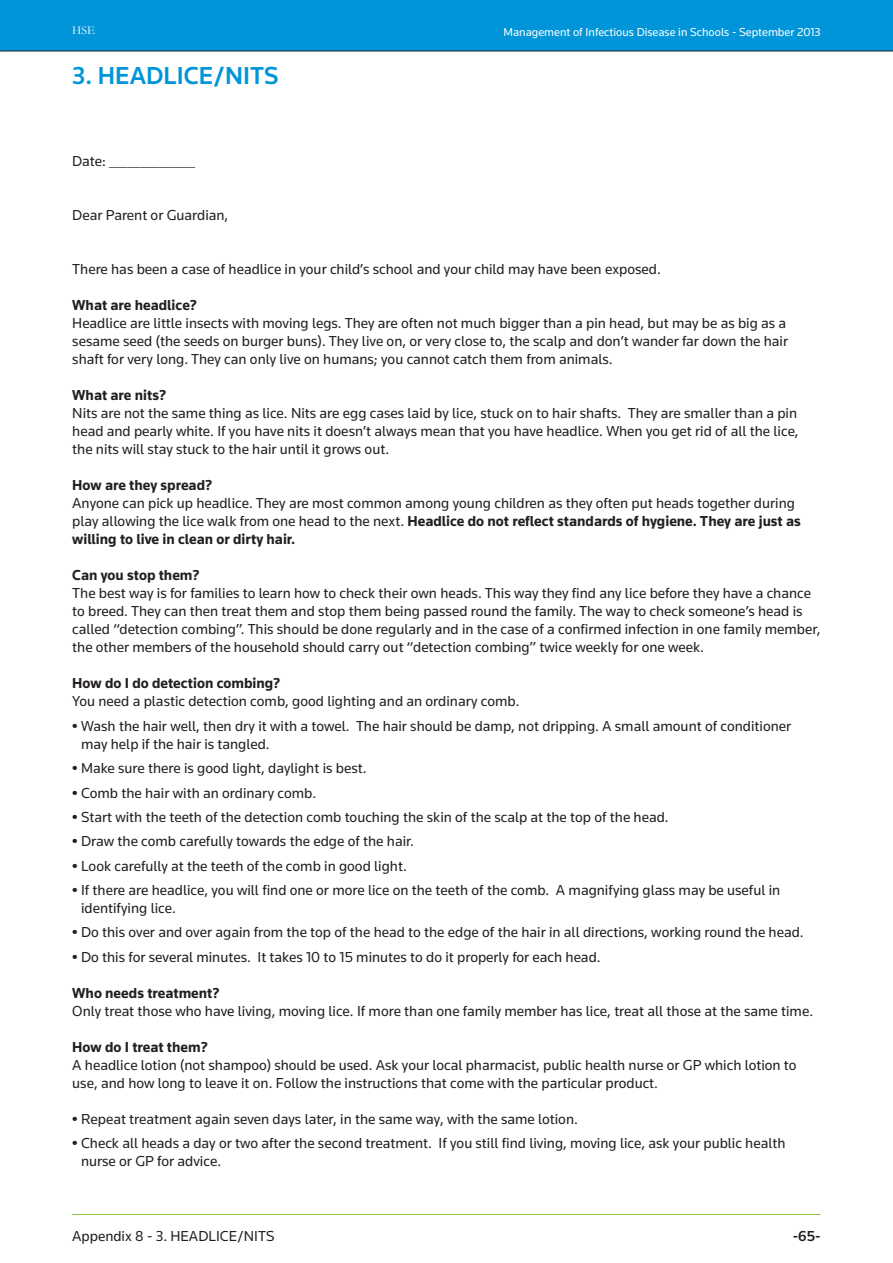
<style>
.page{position:relative;width:893px;height:1263px;background:#fff}
.page>*{position:absolute;margin:0;border:0;box-sizing:border-box;transform-origin:0 0}
.t1{font:500 25.5px "Knowledge";color:#0095d9}
.t2{font:15px/18px "Knowledge";color:#231f20}
.t3{font:700 15px "Knowledge";color:#231f20}
.t4{font:500 15px "Knowledge";color:#231f20}
.t5{font:12px "Knowledge";color:#fff}
.t6{font:12px "Garamond";color:#fff}
.s1{font-weight:700}
</style>
<div class="page">
<div style="left:0;top:0;width:893px;height:51px;background:#0095d9"></div>
<hr style="left:0;top:51px;width:893px;height:1px;background:#231f20">
<hr style="left:72px;top:1214px;width:749px;height:1px;background:#8bc63e">
<p class="t6" style="left:72px;top:23px;width:24px">HSE</p>
<p class="t5" style="left:503px;top:24px;width:319px">Management of Infectious Disease in Schools - September 2013</p>
<h1 class="t1" style="left:72px;top:59px;width:208px">3. HEADLICE/NITS</h1>
<p class="t2" style="left:72px;top:152px;width:124px">Date: ______________</p>
<p class="t2" style="left:72px;top:206px;width:158px">Dear Parent or Guardian,</p>
<p class="t2" style="left:72px;top:260px;width:590px">There has been a case of headlice in your child’s school and your child may have been exposed.</p>
<p class="t3" style="left:72px;top:296px;width:126px">What are headlice?</p>
<p class="t2" style="left:72px;top:314px;width:717px;text-align:justify">Headlice are little insects with moving legs. They are often not much bigger than a pin head, but may be as big as a sesame seed (the seeds on burger buns). They live on, or very close to, the scalp and don’t wander far down the hair shaft for very long. They can only live on humans; you cannot catch them from animals.</p>
<p class="t3" style="left:72px;top:386px;width:95px">What are nits?</p>
<p class="t2" style="left:72px;top:404px;width:728px;text-align:justify">Nits are not the same thing as lice. Nits are egg cases laid by lice, stuck on to hair shafts. They are smaller than a pin head and pearly white. If you have nits it doesn’t always mean that you have headlice. When you get rid of all the lice, the nits will stay stuck to the hair until it grows out.</p>
<p class="t3" style="left:72px;top:476px;width:142px">How are they spread?</p>
<p class="t2" style="left:72px;top:494px;width:730px">Anyone can pick up headlice. They are most common among young children as they often put heads together during play allowing the lice walk from one head to the next. <span class="s1">Headlice do not reflect standards of hygiene. They are just as willing to live in clean or dirty hair.</span></p>
<p class="t3" style="left:72px;top:566px;width:129px">Can you stop them?</p>
<p class="t2" style="left:72px;top:584px;width:750px">The best way is for families to learn how to check their own heads. This way they find any lice before they have a chance to breed. They can then treat them and stop them being passed round the family. The way to check someone’s head is called “detection combing”. This should be done regularly and in the case of a confirmed infection in one family member, the other members of the household should carry out “detection combing” twice weekly for one week.</p>
<p class="t3" style="left:72px;top:674px;width:210px">How do I do detection combing?</p>
<p class="t2" style="left:72px;top:692px;width:449px">You need a plastic detection comb, good lighting and an ordinary comb.</p>
<p class="t2" style="left:81px;top:716px;width:712px;text-indent:-9px"><span class="s1">•</span> Wash the hair well, then dry it with a towel. The hair should be damp, not dripping. A small amount of conditioner may help if the hair is tangled.</p>
<p class="t2" style="left:72px;top:759px;width:296px"><span class="s1">•</span> Make sure there is good light, daylight is best.</p>
<p class="t2" style="left:72px;top:783px;width:245px"><span class="s1">•</span> Comb the hair with an ordinary comb.</p>
<p class="t2" style="left:72px;top:808px;width:598px"><span class="s1">•</span> Start with the teeth of the detection comb touching the skin of the scalp at the top of the head.</p>
<p class="t2" style="left:72px;top:832px;width:343px"><span class="s1">•</span> Draw the comb carefully towards the edge of the hair.</p>
<p class="t2" style="left:72px;top:856px;width:336px"><span class="s1">•</span> Look carefully at the teeth of the comb in good light.</p>
<p class="t2" style="left:81px;top:881px;width:701px;text-indent:-9px"><span class="s1">•</span> If there are headlice, you will find one or more lice on the teeth of the comb. A magnifying glass may be useful in identifying lice.</p>
<p class="t2" style="left:72px;top:923px;width:733px"><span class="s1">•</span> Do this over and over again from the top of the head to the edge of the hair in all directions, working round the head.</p>
<p class="t2" style="left:72px;top:947px;width:530px"><span class="s1">•</span> Do this for several minutes. It takes 10 to 15 minutes to do it properly for each head.</p>
<p class="t3" style="left:72px;top:983px;width:149px">Who needs treatment?</p>
<p class="t2" style="left:72px;top:1001px;width:742px">Only treat those who have living, moving lice. If more than one family member has lice, treat all those at the same time.</p>
<p class="t3" style="left:72px;top:1037px;width:137px">How do I treat them?</p>
<p class="t2" style="left:72px;top:1055px;width:726px">A headlice lotion (not shampoo) should be used. Ask your local pharmacist, public health nurse or GP which lotion to use, and how long to leave it on. Follow the instructions that come with the particular product.</p>
<p class="t2" style="left:72px;top:1109px;width:507px"><span class="s1">•</span> Repeat treatment again seven days later, in the same way, with the same lotion.</p>
<p class="t2" style="left:81px;top:1134px;width:706px;text-indent:-9px"><span class="s1">•</span> Check all heads a day or two after the second treatment. If you still find living, moving lice, ask your public health nurse or GP for advice.</p>
<p class="t2" style="left:72px;top:1227px;width:204px">Appendix 8 - 3. HEADLICE/NITS</p>
<p class="t4" style="left:793px;top:1226px;width:30px">-65-</p>
</div>
